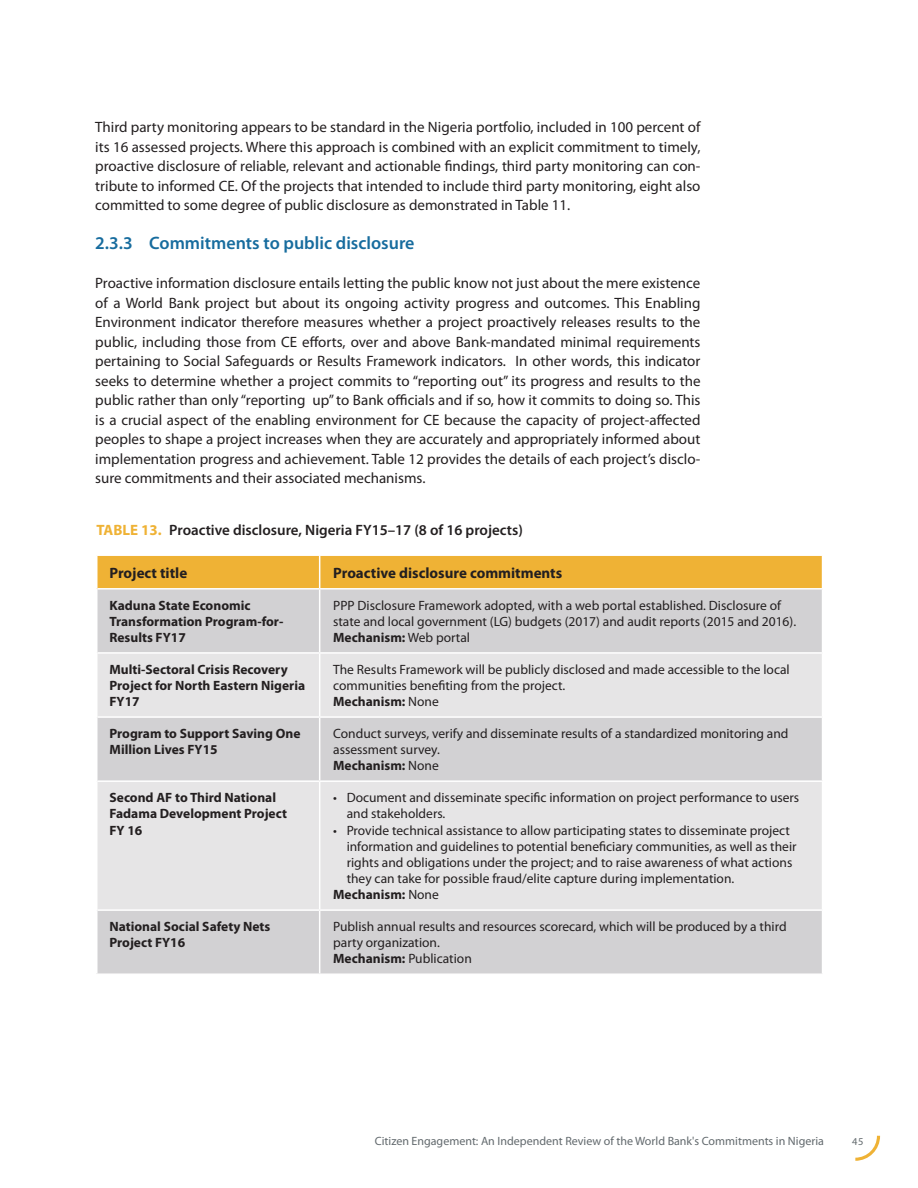
<style>
.page{position:relative;width:918px;height:1188px;background:#fff}
.page>*{position:absolute;margin:0;border:0;box-sizing:border-box;transform-origin:0 0}
.t1{font:600 18px "Myriad Pro";color:#176c9e}
.t2{font:15px/19.5px "Myriad Pro";color:#231f20;text-align:justify}
.t3{font:600 15px "Myriad Pro";color:#231f20}
.t4{font:700 15px "Myriad Pro";color:#231f20}
.t5{font:13.5px/16.2px "Myriad Pro";color:#231f20}
.t6{font:700 13.5px/16.2px "Myriad Pro";color:#231f20}
.t7{font:12px "Myriad Pro";color:#62696d}
.t8{font:10.5px "Myriad Pro";color:#62696d}
.s1{font-weight:700;color:#efb235}
.s2{font-weight:700}
.s3{font-weight:400}
</style>
<div class="page">
<svg style="left:855px;top:1136px;width:25px;height:25px"></svg>
<div style="left:98px;top:556px;width:724px;height:32px;background:#efb235"></div>
<div style="left:98px;top:590px;width:724px;height:383px;background:#d2d1d3"></div>
<svg style="left:98px;top:654px;width:724px;height:255px;background:#e1e0e1"></svg>
<svg style="left:96px;top:556px;width:2px;height:33px"></svg>
<svg style="left:97px;top:589px;width:1px;height:64px"></svg>
<svg style="left:97px;top:654px;width:1px;height:62px"></svg>
<svg style="left:97px;top:717px;width:1px;height:64px"></svg>
<svg style="left:97px;top:782px;width:1px;height:127px"></svg>
<svg style="left:97px;top:910px;width:1px;height:63px"></svg>
<hr style="left:319px;top:556px;width:1px;height:32px;background:#fff">
<hr style="left:319px;top:590px;width:1px;height:62px;background:#fff">
<hr style="left:98px;top:652px;width:222px;height:2px;background:#fff">
<hr style="left:320px;top:652px;width:503px;height:2px;background:#fff">
<hr style="left:319px;top:654px;width:1px;height:62px;background:#fff">
<hr style="left:98px;top:716px;width:222px;height:2px;background:#fff">
<hr style="left:320px;top:716px;width:503px;height:2px;background:#fff">
<hr style="left:319px;top:718px;width:1px;height:62px;background:#fff">
<hr style="left:98px;top:780px;width:222px;height:2px;background:#fff">
<hr style="left:320px;top:780px;width:503px;height:2px;background:#fff">
<hr style="left:319px;top:782px;width:1px;height:127px;background:#fff">
<hr style="left:98px;top:909px;width:222px;height:2px;background:#fff">
<hr style="left:320px;top:909px;width:503px;height:2px;background:#fff">
<hr style="left:319px;top:911px;width:1px;height:62px;background:#fff">
<p class="t2" style="left:95px;top:117px;width:607px">Third party monitoring appears to be standard in the Nigeria portfolio, included in 100 percent of its 16 assessed projects. Where this approach is combined with an explicit commitment to timely, proactive disclosure of reliable, relevant and actionable findings, third party monitoring can con&shy;tribute to informed CE. Of the projects that intended to include third party monitoring, eight also committed to some degree of public disclosure as demonstrated in Table 11.</p>
<p class="t1" style="left:95px;top:232px;width:321px">2.3.3 Commitments to public disclosure</p>
<p class="t2" style="left:95px;top:273px;width:607px">Proactive information disclosure entails letting the public know not just about the mere existence of a World Bank project but about its ongoing activity progress and outcomes. This Enabling Environment indicator therefore measures whether a project proactively releases results to the public, including those from CE efforts, over and above Bank-mandated minimal requirements pertaining to Social Safeguards or Results Framework indicators. In other words, this indicator seeks to determine whether a project commits to “reporting out” its progress and results to the public rather than only “reporting up” to Bank officials and if so, how it commits to doing so. This is a crucial aspect of the enabling environment for CE because the capacity of project-affected peoples to shape a project increases when they are accurately and appropriately informed about implementation progress and achievement. Table 12 provides the details of each project’s disclo&shy;sure commitments and their associated mechanisms.</p>
<p class="t3" style="left:96px;top:521px;width:428px"><span class="s1">TABLE 13.</span> Proactive disclosure, Nigeria FY15–17 (8 of 16 projects)</p>
<p class="t4" style="left:110px;top:563px;width:79px">Project title</p>
<p class="t4" style="left:333px;top:563px;width:231px">Proactive disclosure commitments</p>
<p class="t6" style="left:110px;top:597px;width:175px">Kaduna State Economic<br>Transformation Program-for-<br>Results FY17</p>
<p class="t5" style="left:333px;top:597px;width:465px">PPP Disclosure Framework adopted, with a web portal established. Disclosure of state and local government (LG) budgets (2017) and audit reports (2015 and 2016).<br><span class="s2">Mechanism:</span> Web portal</p>
<p class="t6" style="left:110px;top:661px;width:197px">Multi-Sectoral Crisis Recovery<br>Project for North Eastern Nigeria<br>FY17</p>
<p class="t5" style="left:333px;top:661px;width:458px">The Results Framework will be publicly disclosed and made accessible to the local communities benefiting from the project.<br><span class="s2">Mechanism:</span> None</p>
<p class="t6" style="left:110px;top:725px;width:193px">Program to Support Saving One<br>Million Lives FY15</p>
<p class="t5" style="left:333px;top:725px;width:457px">Conduct surveys, verify and disseminate results of a standardized monitoring and assessment survey.<br><span class="s2">Mechanism:</span> None</p>
<p class="t6" style="left:110px;top:789px;width:179px">Second AF to Third National<br>Fadama Development Project<br>FY 16</p>
<p class="t5" style="left:347px;top:789px;width:454px;text-indent:-14px">• Document and disseminate specific information on project performance to users and stakeholders.</p>
<p class="t5" style="left:333px;top:822px;width:458px">• Provide technical assistance to allow participating states to disseminate project</p>
<p class="t5" style="left:347px;top:838px;width:451px">information and guidelines to potential beneficiary communities, as well as their</p>
<p class="t5" style="left:347px;top:854px;width:447px">rights and obligations under the project; and to raise awareness of what actions</p>
<p class="t5" style="left:347px;top:870px;width:389px">they can take for possible fraud/elite capture during implementation.</p>
<p class="t6" style="left:333px;top:886px;width:107px">Mechanism: <span class="s3">None</span></p>
<p class="t6" style="left:109px;top:918px;width:162px">National Social Safety Nets<br>Project FY16</p>
<p class="t5" style="left:333px;top:918px;width:455px">Publish annual results and resources scorecard, which will be produced by a third party organization.<br><span class="s2">Mechanism:</span> Publication</p>
<p class="t7" style="left:375px;top:1133px;width:451px">Citizen Engagement: An Independent Review of the World Bank's Commitments in Nigeria</p>
<p class="t8" style="left:852px;top:1135px;width:13px">45</p>
</div>
